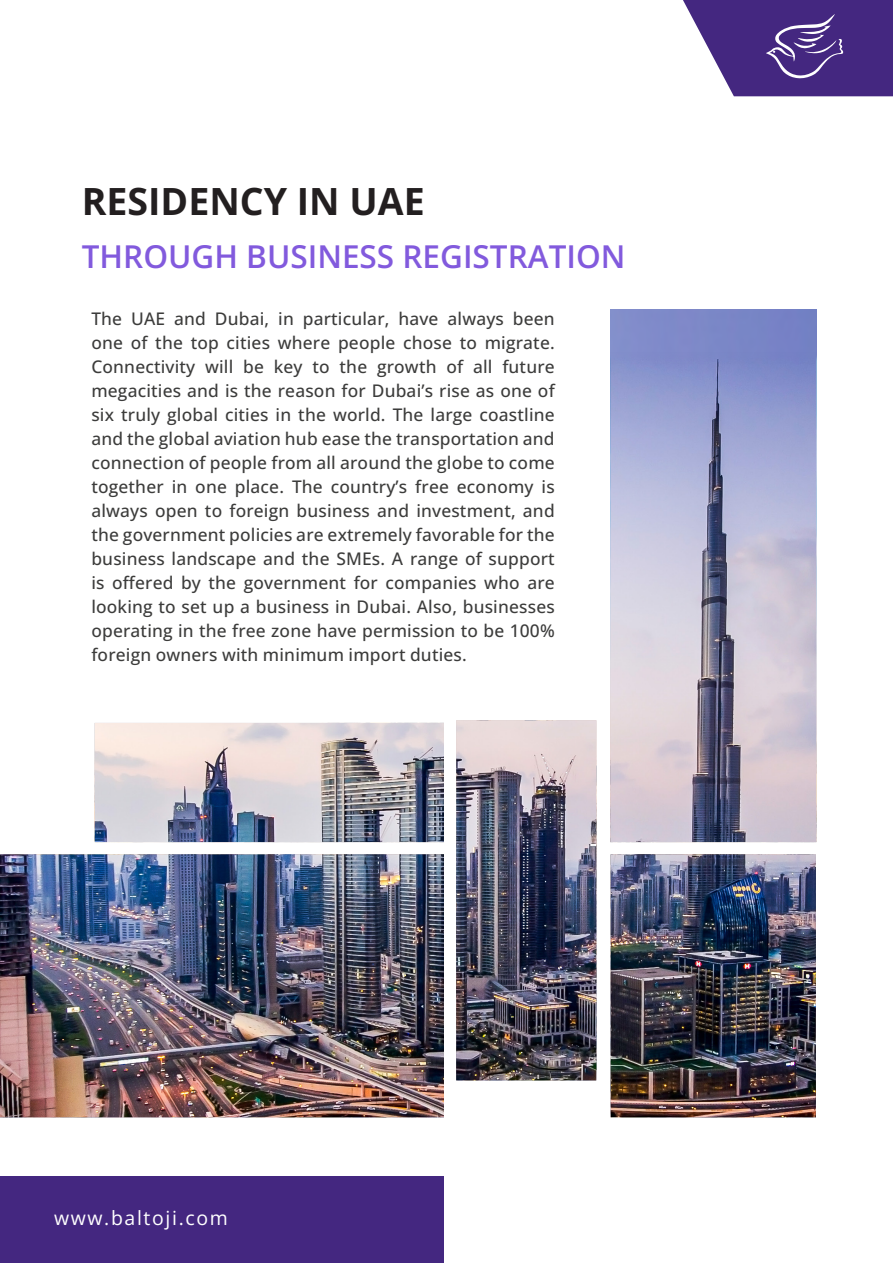
<style>
.page{position:relative;width:893px;height:1263px;background:#fff}
.page>*{position:absolute;margin:0;border:0;box-sizing:border-box;transform-origin:0 0}
.t1{font:700 37.5px "Open Sans";color:#231f20}
.t2{font:600 31.5px "Open Sans";color:#825add}
.t3{font:19.5px "Open Sans";letter-spacing:.085em;color:#fff}
.t4{font:500 17.4px/24px "Open Sans";letter-spacing:.01em;color:#3c3c3b;text-align:justify}
</style>
<div class="page">
<svg style="left:683px;top:0;width:210px;height:96px"></svg>
<img style="left:0;top:412px;width:816px;height:705px">
<img style="left:610px;top:309px;width:206px;height:103px">
<div style="left:0;top:1176px;width:444px;height:87px;background:#442780"></div>
<h1 class="t1" style="left:82px;top:176px;width:344px">RESIDENCY IN UAE</h1>
<h2 class="t2" style="left:82px;top:235px;width:545px">THROUGH BUSINESS REGISTRATION</h2>
<p class="t4" style="left:91px;top:306px;width:465px">The UAE and Dubai, in particular, have always been one of the top cities where people chose to migrate.<br>Connectivity will be key to the growth of all future megacities and is the reason for Dubai’s rise as one of six truly global cities in the world. The large coastline and the global aviation hub ease the transportation and connection of people from all around the globe to come together in one place. The country’s free economy is always open to foreign business and investment, and the government policies are extremely favorable for the business landscape and the SMEs. A range of support is offered by the government for companies who are looking to set up a business in Dubai. Also, businesses operating in the free zone have permission to be 100% foreign owners with minimum import duties.</p>
<p class="t3" style="left:54px;top:1204px;width:175px">www.baltoji.com</p>
</div>
